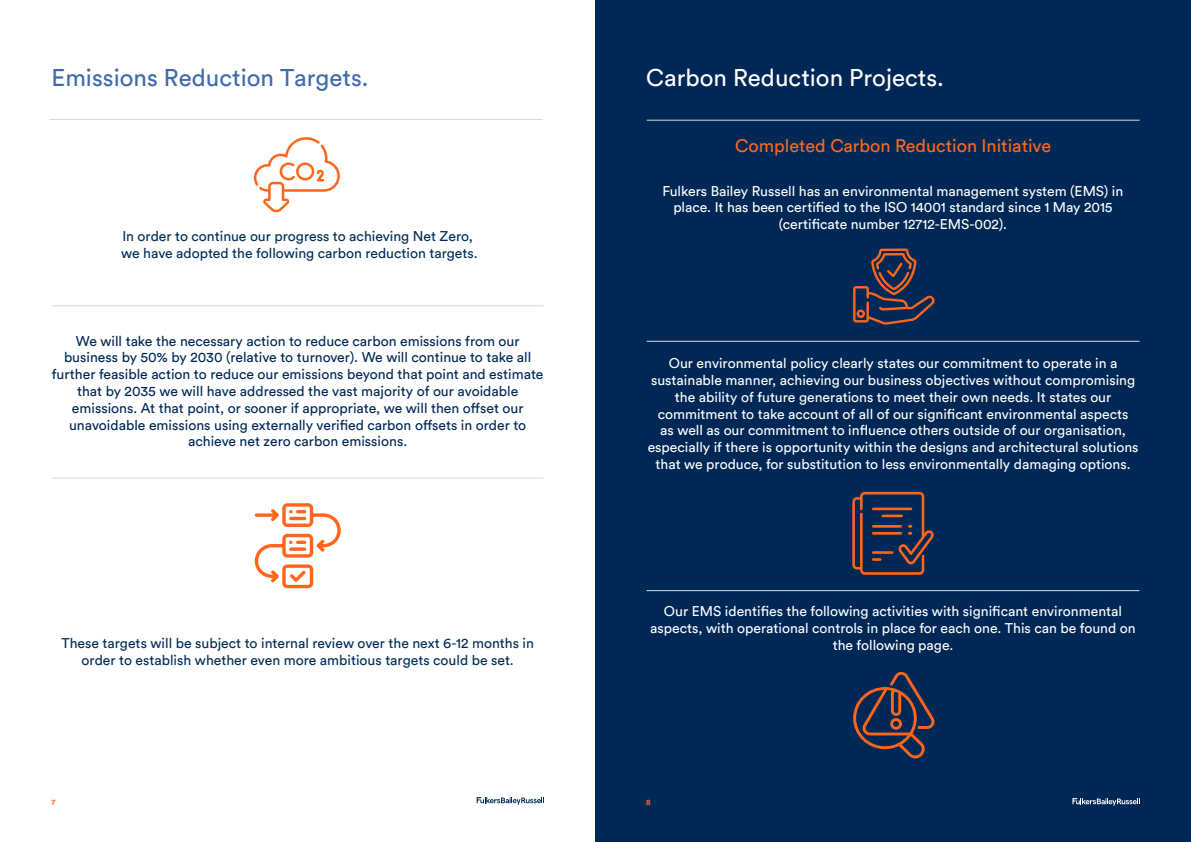
<style>
.page{position:relative;width:1191px;height:842px;background:#fff}
.page>*{position:absolute;margin:0;border:0;box-sizing:border-box;transform-origin:0 0}
.t1{font:24px "Circular Std";color:#3f6ba9}
.t2{font:24px "Circular Std";color:#fff}
.t3{font:18px "Circular Std";color:#ff681e}
.t4{font:14px/16.8px "Circular Std";color:#fff;text-align:center}
.t5{font:14px/16.8px "Circular Std";color:#002856;text-align:center}
.t6{font:14px/16.8px "Circular Std";color:#002e58}
.t7{font:700 8px "Circular Std";color:#ff681e}
</style>
<div class="page">
<hr style="left:50px;top:119px;width:492px;height:1px;background:#d9d8d6">
<hr style="left:52px;top:305px;width:491px;height:1px;background:#d9d8d6">
<hr style="left:52px;top:478px;width:491px;height:1px;background:#d9d8d6">
<svg style="left:254px;top:137px;width:86px;height:76px"></svg>
<svg style="left:255px;top:503px;width:86px;height:85px"></svg>
<hr style="left:289px;top:517px;width:17px;height:3px;background:#ff661c;border-radius:2px">
<svg style="left:289px;top:547px;width:17px;height:4px"></svg>
<svg style="left:477px;top:797px;width:67px;height:8px"></svg>
<div style="left:595px;top:0;width:596px;height:842px;background:#002856"></div>
<hr style="left:646px;top:120px;width:493px;height:1px;background:#d9d8d6">
<hr style="left:646px;top:341px;width:493px;height:1px;background:#d9d8d6">
<hr style="left:646px;top:590px;width:493px;height:1px;background:#d9d8d6">
<svg style="left:1072px;top:798px;width:68px;height:8px"></svg>
<svg style="left:853px;top:249px;width:82px;height:76px"></svg>
<svg style="left:852px;top:492px;width:82px;height:83px"></svg>
<svg style="left:853px;top:672px;width:82px;height:86px"></svg>
<h1 class="t1" style="left:51px;top:63px;width:319px">Emissions Reduction Targets.</h1>
<p class="t6" style="left:121px;top:228px;width:358px">In order to continue our progress to achieving Net Zero, we have adopted the following carbon reduction targets.</p>
<p class="t5" style="left:52px;top:332px;width:493px">We will take the necessary action to reduce carbon emissions from our business by 50% by 2030 (relative to turnover). We will continue to take all further feasible action to reduce our emissions beyond that point and estimate that by 2035 we will have addressed the vast majority of our avoidable emissions. At that point, or sooner if appropriate, we will then offset our unavoidable emissions using externally verified carbon offsets in order to achieve net zero carbon emissions.</p>
<p class="t6" style="left:61px;top:634px;width:474px;text-align:center">These targets will be subject to internal review over the next 6-12 months in order to establish whether even more ambitious targets could be set.</p>
<p class="t7" style="left:51px;top:797px;width:6px">7</p>
<h1 class="t2" style="left:646px;top:63px;width:299px">Carbon Reduction Projects.</h1>
<p class="t3" style="left:735px;top:134px;width:317px">Completed Carbon Reduction Initiative</p>
<p class="t4" style="left:662px;top:182px;width:462px">Fulkers Bailey Russell has an environmental management system (EMS) in place. It has been certified to the ISO 14001 standard since 1 May 2015 (certificate number 12712-EMS-002).</p>
<p class="t4" style="left:647px;top:355px;width:492px">Our environmental policy clearly states our commitment to operate in a sustainable manner, achieving our business objectives without compromising the ability of future generations to meet their own needs. It states our commitment to take account of all of our significant environmental aspects<br>as well as our commitment to influence others outside of our organisation, especially if there is opportunity within the designs and architectural solutions that we produce, for substitution to less environmentally damaging options.</p>
<p class="t4" style="left:650px;top:602px;width:487px">Our EMS identifies the following activities with significant environmental aspects, with operational controls in place for each one. This can be found on the following page.</p>
<p class="t7" style="left:646px;top:797px;width:6px">8</p>
</div>
